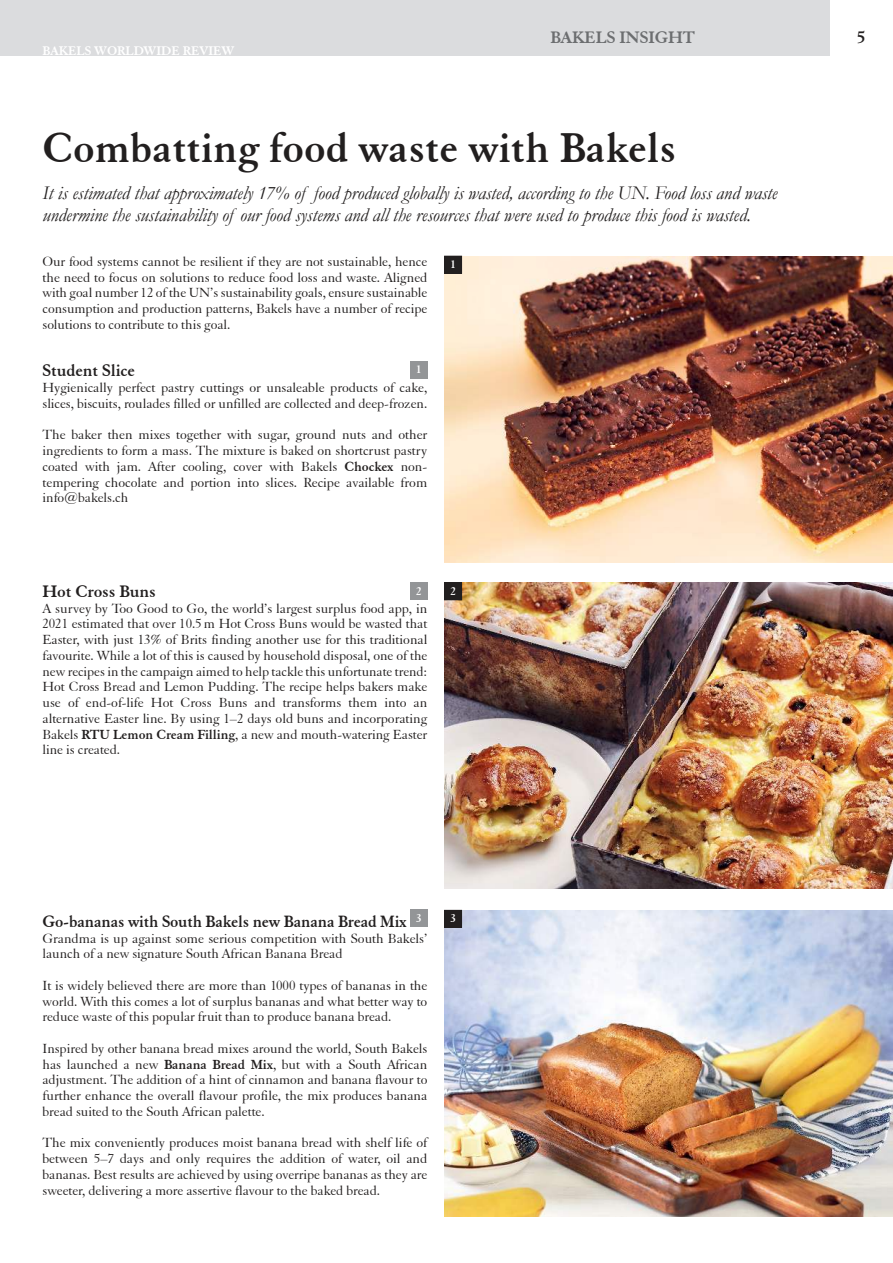
<style>
.page{position:relative;width:893px;height:1263px;background:#fff}
.page>*{position:absolute;margin:0;border:0;box-sizing:border-box;transform-origin:0 0}
.t1{font:700 45px "Elegant Garamond BT";color:#221f1f}
.t2{font:italic 19.5px/21.8px "Garamond";letter-spacing:-.005em;color:#221f1f}
.t3{font:700 18px "Elegant Garamond BT";letter-spacing:-.005em;color:#221f1f}
.t4{font:700 18px "Elegant Garamond BT";color:#6c6e70}
.t5{font:700 17.7px "Elegant Garamond BT";letter-spacing:-.01em;color:#221f1f}
.t6{font:14.25px/15.8px "Elegant Garamond BT";letter-spacing:-.005em;color:#221f1f;text-align:justify}
.t7{font:700 13.5px "Elegant Garamond BT";color:#fff}
.t8{font:700 12px "Elegant Garamond BT";color:#fff}
.s1{font-weight:700}
</style>
<div class="page">
<div style="left:0;top:0;width:829px;height:55px;background:#dbdcde"></div>
<div style="left:410px;top:583px;width:17px;height:17px;background:#939597"></div>
<div style="left:410px;top:909px;width:17px;height:18px;background:#939597"></div>
<div style="left:410px;top:361px;width:17px;height:17px;background:#939597"></div>
<img style="left:444px;top:583px;width:449px;height:306px">
<img style="left:444px;top:256px;width:449px;height:306px">
<div style="left:445px;top:256px;width:17px;height:17px;background:#221f1f"></div>
<div style="left:444px;top:256px;width:18px;height:17px;border:1px solid #221f1f"></div>
<div style="left:445px;top:583px;width:17px;height:17px;background:#221f1f"></div>
<div style="left:444px;top:583px;width:18px;height:17px;border:1px solid #221f1f"></div>
<img style="left:444px;top:910px;width:449px;height:306px">
<div style="left:445px;top:910px;width:17px;height:17px;background:#221f1f"></div>
<div style="left:444px;top:910px;width:18px;height:17px;border:1px solid #221f1f"></div>
<p class="t7" style="left:43px;top:46px;width:193px">BAKELS WORLDWIDE REVIEW</p>
<p class="t4" style="left:550px;top:31px;width:146px">BAKELS INSIGHT</p>
<p class="t3" style="left:857px;top:31px;width:10px">5</p>
<h1 class="t1" style="left:43px;top:131px;width:635px">Combatting food waste with Bakels</h1>
<h2 class="t2" style="left:43px;top:184px;width:736px">It is estimated that approximately 17 % of food produced globally is wasted, according to the UN. Food loss and waste undermine the sustainability of our food systems and all the resources that were used to produce this food is wasted.</h2>
<p class="t6" style="left:43px;top:255px;width:386px">Our food systems cannot be resilient if they are not sustainable, hence the need to focus on solutions to reduce food loss and waste. Aligned with goal number 12 of the UN’s sustainability goals, ensure sustainable consumption and production patterns, Bakels have a number of recipe solutions to contribute to this goal.</p>
<p class="t3" style="left:43px;top:364px;width:94px">Student Slice</p>
<p class="t6" style="left:43px;top:381px;width:386px">Hygienically perfect pastry cuttings or unsaleable products of cake, slices, biscuits, roulades filled or unfilled are collected and deep-frozen.</p>
<p class="t6" style="left:43px;top:428px;width:386px">The baker then mixes together with sugar, ground nuts and other ingredients to form a mass. The mixture is baked on shortcrust pastry coated with jam. After cooling, cover with Bakels <span class="s1">Chockex</span> non&shy;tempering chocolate and portion into slices. Recipe available from info@bakels.ch</p>
<p class="t8" style="left:450px;top:260px;width:7px">1</p>
<p class="t8" style="left:416px;top:365px;width:7px">1</p>
<p class="t3" style="left:43px;top:584px;width:115px">Hot Cross Buns</p>
<p class="t6" style="left:43px;top:601px;width:386px">A survey by Too Good to Go, the world’s largest surplus food app, in 2021 estimated that over 10.5 m Hot Cross Buns would be wasted that Easter, with just 13% of Brits finding another use for this traditional favourite. While a lot of this is caused by household disposal, one of the new recipes in the campaign aimed to help tackle this unfortunate trend:<br>Hot Cross Bread and Lemon Pudding. The recipe helps bakers make use of end-of-life Hot Cross Buns and transforms them into an alternative Easter line. By using 1–2 days old buns and incorporating Bakels <span class="s1">RTU Lemon Cream Filling</span>, a new and mouth-watering Easter line is created.</p>
<p class="t8" style="left:416px;top:586px;width:7px">2</p>
<p class="t8" style="left:450px;top:586px;width:7px">2</p>
<p class="t8" style="left:416px;top:913px;width:7px">3</p>
<p class="t5" style="left:43px;top:915px;width:366px">Go-bananas with South Bakels new Banana Bread Mix</p>
<p class="t6" style="left:43px;top:931px;width:386px">Grandma is up against some serious competition with South Bakels’ launch of a new signature South African Banana Bread</p>
<p class="t6" style="left:43px;top:978px;width:386px">It is widely believed there are more than 1000 types of bananas in the world. With this comes a lot of surplus bananas and what better way to reduce waste of this popular fruit than to produce banana bread.</p>
<p class="t6" style="left:43px;top:1041px;width:386px">Inspired by other banana bread mixes around the world, South Bakels has launched a new <span class="s1">Banana Bread Mix</span>, but with a South African adjustment. The addition of a hint of cinnamon and banana flavour to further enhance the overall flavour profile, the mix produces banana bread suited to the South African palette.</p>
<p class="t6" style="left:43px;top:1136px;width:386px">The mix conveniently produces moist banana bread with shelf life of between 5–7 days and only requires the addition of water, oil and bananas. Best results are achieved by using overripe bananas as they are sweeter, delivering a more assertive flavour to the baked bread.</p>
<p class="t8" style="left:450px;top:914px;width:7px">3</p>
</div>
